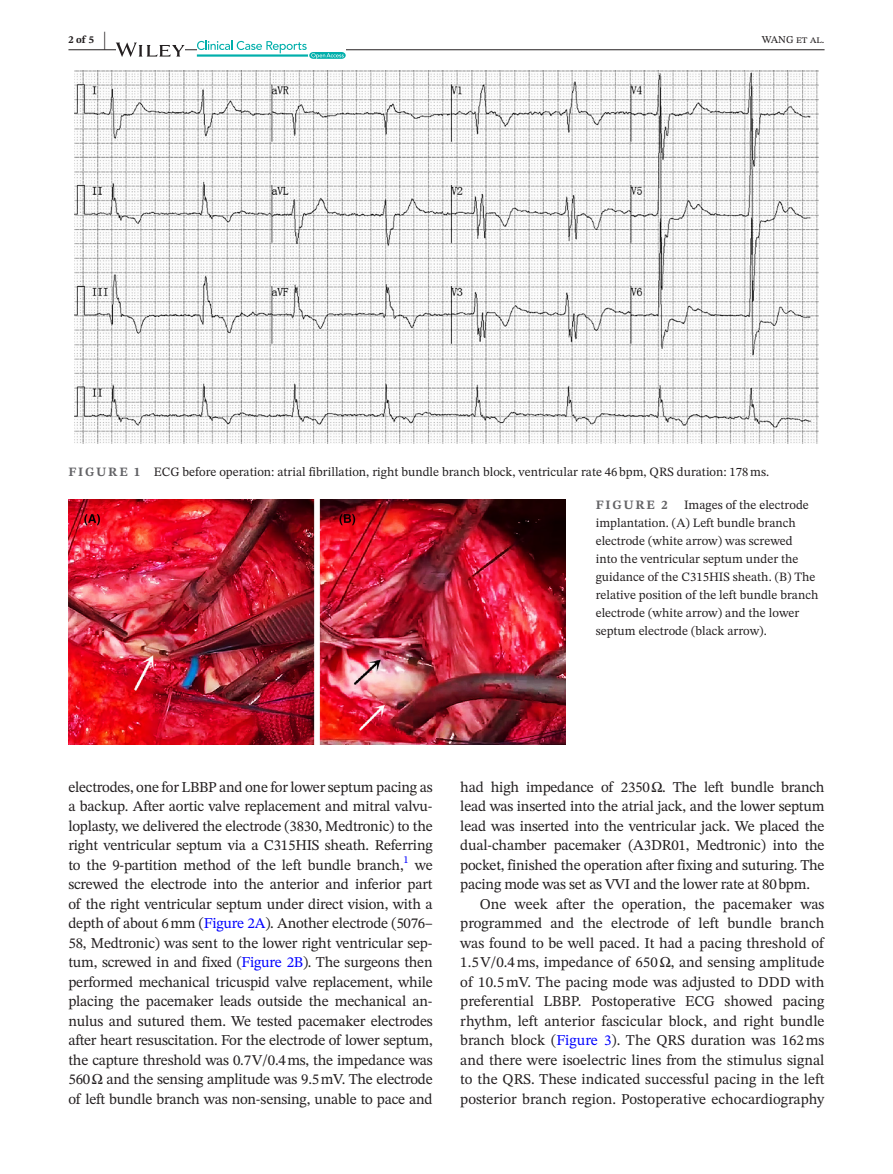
<style>
.page{position:relative;width:893px;height:1174px;background:#fff}
.page>*{position:absolute;margin:0;border:0;box-sizing:border-box;transform-origin:0 0}
.t1{font:15px/19.5px "STIX Two Text";letter-spacing:-.005em;color:#231f20;text-align:justify}
.t2{font:12.75px/18px "STIX Two Text";color:#231f20}
.t3{font:700 12.75px "STIX Two Text";letter-spacing:.14em;color:#636366}
.t4{font:10.5px "STIX Two Text";color:#231f20}
.t5{font:700 10.5px "STIX Two Text";color:#231f20}
.t6{font:10.5px "STIX Two Text";color:#00f}
.s1{font-size:21px}
.s2{font-weight:700;color:#636366}
.s3{color:#00f}
.s4{font-family:"STIX"}
</style>
<div class="page">
<hr style="left:68px;top:49px;width:756px;height:1px;background:#231f20">
<svg style="left:116px;top:43px;width:69px;height:14px"></svg>
<svg style="left:197px;top:41px;width:149px;height:18px"></svg>
<img style="left:74px;top:70px;width:744px;height:373px">
<img style="left:68px;top:499px;width:498px;height:245px">
<p class="t5" style="left:68px;top:32px;width:39px">2 of 5 <span class="s1">|</span></p>
<p class="t4" style="left:762px;top:32px;width:64px">WANG et al.</p>
<p class="t2" style="left:68px;top:462px;width:702px"><span class="s2">FIGURE 1</span> ECG before operation: atrial fibrillation, right bundle branch block, ventricular rate 46bpm, QRS duration: 178ms.</p>
<p class="t3" style="left:596px;top:495px;width:73px">FIGURE 2</p>
<p class="t2" style="left:596px;top:495px;width:224px;text-indent:88px">Images of the electrode implantation. (A) Left bundle branch electrode (white arrow) was screwed<br>into the ventricular septum under the guidance of the C315HIS sheath. (B) The relative position of the left bundle branch electrode (white arrow) and the lower septum electrode (black arrow).</p>
<p class="t1" style="left:68px;top:777px;width:366px">electrodes, one for LBBP and one for lower septum pacing as a backup. After aortic valve replacement and mitral valvu&shy;loplasty, we delivered the electrode (3830, Medtronic) to the right ventricular septum via a C315HIS sheath. Referring to the 9-partition method of the left bundle branch,</p>
<p class="t6" style="left:404px;top:852px;width:7px">1</p>
<p class="t1" style="left:68px;top:855px;width:366px;text-indent:346px">we screwed the electrode into the anterior and inferior part of the right ventricular septum under direct vision, with a depth of about 6mm (<span class="s3">Figure 2A</span>). Another electrode (5076– 58, Medtronic) was sent to the lower right ventricular sep&shy;tum, screwed in and fixed (<span class="s3">Figure 2B</span>). The surgeons then performed mechanical tricuspid valve replacement, while placing the pacemaker leads outside the mechanical an&shy;nulus and sutured them. We tested pacemaker electrodes after heart resuscitation. For the electrode of lower septum, the capture threshold was 0.7V/0.4ms, the impedance was 560<span class="s4">Ω</span> and the sensing amplitude was 9.5mV. The electrode of left bundle branch was non-sensing, unable to pace and</p>
<p class="t1" style="left:460px;top:777px;width:366px">had high impedance of 2350<span class="s4">Ω</span>. The left bundle branch</p>
<p class="t1" style="left:460px;top:796px;width:366px">lead was inserted into the atrial jack, and the lower septum</p>
<p class="t1" style="left:460px;top:816px;width:366px">lead was inserted into the ventricular jack. We placed the</p>
<p class="t1" style="left:460px;top:835px;width:366px">dual-chamber pacemaker (A3DR01, Medtronic) into the</p>
<p class="t1" style="left:460px;top:855px;width:366px">pocket, finished the operation after fixing and suturing. The</p>
<p class="t1" style="left:460px;top:874px;width:351px">pacing mode was set as VVI and the lower rate at 80bpm.</p>
<p class="t1" style="left:480px;top:894px;width:346px">One week after the operation, the pacemaker was</p>
<p class="t1" style="left:460px;top:913px;width:366px">programmed and the electrode of left bundle branch</p>
<p class="t1" style="left:460px;top:933px;width:365px">was found to be well paced. It had a pacing threshold of</p>
<p class="t1" style="left:460px;top:952px;width:366px">1.5V/0.4ms, impedance of 650<span class="s4">Ω</span>, and sensing amplitude</p>
<p class="t1" style="left:460px;top:972px;width:366px">of 10.5mV. The pacing mode was adjusted to DDD with</p>
<p class="t1" style="left:460px;top:991px;width:366px">preferential LBBP. Postoperative ECG showed pacing</p>
<p class="t1" style="left:460px;top:1011px;width:366px">rhythm, left anterior fascicular block, and right bundle</p>
<p class="t1" style="left:460px;top:1030px;width:366px">branch block (<span class="s3">Figure 3</span>). The QRS duration was 162ms</p>
<p class="t1" style="left:460px;top:1050px;width:366px">and there were isoelectric lines from the stimulus signal</p>
<p class="t1" style="left:460px;top:1069px;width:366px">to the QRS. These indicated successful pacing in the left</p>
<p class="t1" style="left:460px;top:1089px;width:366px">posterior branch region. Postoperative echocardiography</p>
</div>
